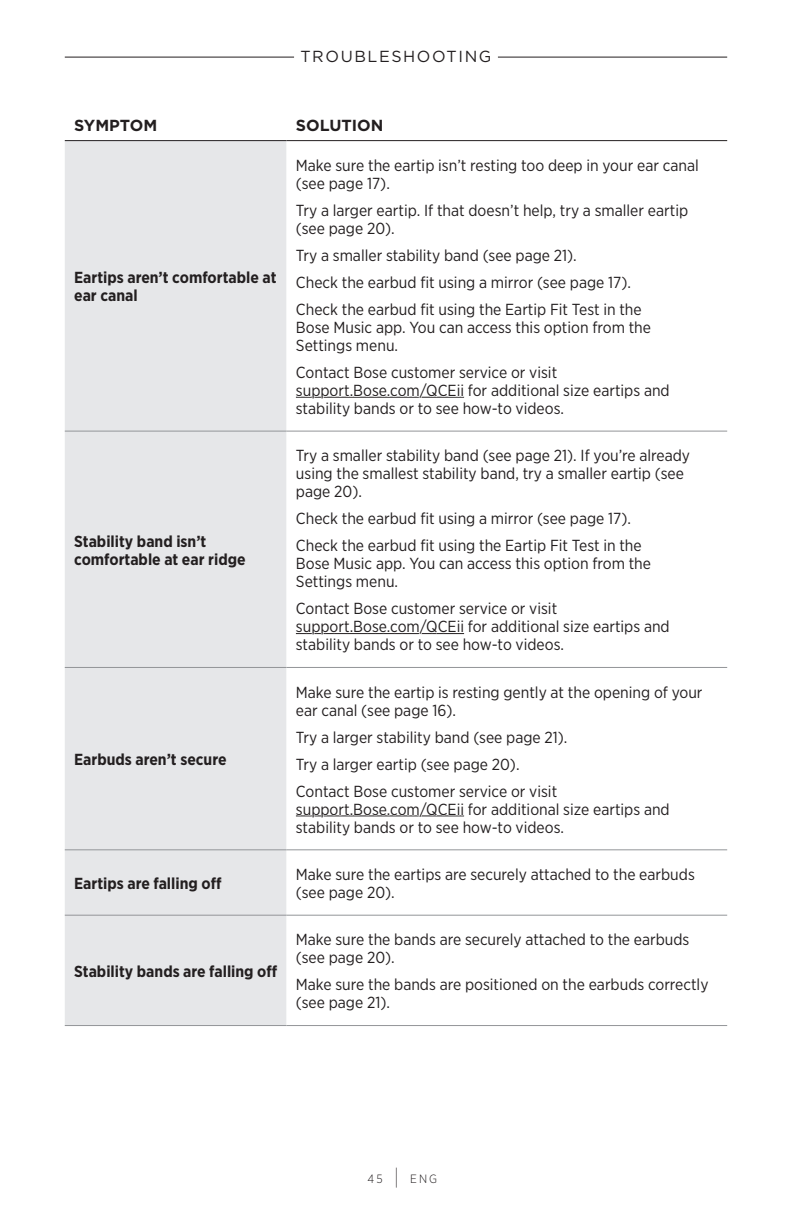
<style>
.page{position:relative;width:792px;height:1224px;background:#fff}
.page>*{position:absolute;margin:0;border:0;box-sizing:border-box;transform-origin:0 0}
.Text_Table{font:16px/18px "Gotham Narrow";color:#231f20}
.Text_Table_Bold{font:700 16px/18px "Gotham Narrow";color:#231f20}
.Section_Head_centere{font:16px "Gotham";letter-spacing:.1em;color:#231f20}
.Text_Table_Head_1{font:700 16px "Gotham";color:#231f20}
.t1{font:300 12px "Gotham Narrow";color:#231f20}
.s1{color:#fff}
.s2{font-size:22px}
</style>
<div class="page">
<hr style="left:65px;top:57px;width:662px;height:1px;background:#231f20">
<div style="left:294px;top:40px;width:204px;height:30px;background:#fff"></div>
<div style="left:65px;top:141px;width:222px;height:884px;background:#e6e7e9"></div>
<svg style="left:287px;top:141px;width:440px;height:774px"></svg>
<hr style="left:65px;top:140px;width:222px;height:1px;background:#231f20">
<hr style="left:287px;top:140px;width:440px;height:1px;background:#231f20">
<hr style="left:65px;top:431px;width:222px;height:1px;background:#939598">
<hr style="left:287px;top:431px;width:440px;height:1px;background:#939598">
<hr style="left:65px;top:667px;width:222px;height:1px;background:#939598">
<hr style="left:287px;top:667px;width:440px;height:1px;background:#939598">
<hr style="left:65px;top:849px;width:222px;height:1px;background:#939598">
<hr style="left:287px;top:849px;width:440px;height:1px;background:#939598">
<hr style="left:65px;top:915px;width:222px;height:1px;background:#939598">
<hr style="left:287px;top:915px;width:440px;height:1px;background:#939598">
<hr style="left:65px;top:1025px;width:222px;height:1px;background:#939598">
<hr style="left:287px;top:1025px;width:440px;height:1px;background:#939598">
<hr style="left:296px;top:397px;width:168px;height:1px;background:#231f20">
<hr style="left:296px;top:633px;width:168px;height:1px;background:#231f20">
<hr style="left:296px;top:816px;width:168px;height:1px;background:#231f20">
<p class="Section_Head_centere" style="left:300px;top:46px;width:193px">TROUBLESHOOTING</p>
<p class="Text_Table_Head_1" style="left:74px;top:115px;width:85px">SYMPTOM</p>
<p class="Text_Table_Head_1" style="left:296px;top:115px;width:89px">SOLUTION</p>
<p class="Text_Table_Bold" style="left:74px;top:269px;width:204px">Eartips aren’t comfortable at ear canal</p>
<p class="Text_Table_Bold" style="left:74px;top:532px;width:173px">Stability band isn’t comfortable at ear ridge</p>
<p class="Text_Table_Bold" style="left:74px;top:750px;width:154px">Earbuds aren’t secure</p>
<p class="Text_Table" style="left:296px;top:156px;width:404px">Make sure the eartip isn’t resting too deep in your ear canal (see page 17).</p>
<p class="Text_Table" style="left:296px;top:201px;width:394px">Try a larger eartip. If that doesn’t help, try a smaller eartip (see page 20).</p>
<p class="Text_Table" style="left:296px;top:246px;width:282px">Try a smaller stability band (see page 21).</p>
<p class="Text_Table" style="left:296px;top:273px;width:337px">Check the earbud fit using a mirror (see page 17).</p>
<p class="Text_Table" style="left:296px;top:300px;width:357px">Check the earbud fit using the Eartip Fit Test in the<br>Bose Music app. You can access this option from the<br>Settings menu.</p>
<p class="Text_Table" style="left:296px;top:363px;width:375px">Contact Bose customer service or visit <span class="s1">support.Bose.com/QCEii</span> for additional size eartips and stability bands or to see how-to videos.</p>
<p class="Text_Table" style="left:296px;top:446px;width:396px">Try a smaller stability band (see page 21). If you’re already using the smallest stability band, try a smaller eartip (see page 20).</p>
<p class="Text_Table" style="left:296px;top:509px;width:337px">Check the earbud fit using a mirror (see page 17).</p>
<p class="Text_Table" style="left:296px;top:536px;width:357px">Check the earbud fit using the Eartip Fit Test in the<br>Bose Music app. You can access this option from the<br>Settings menu.</p>
<p class="Text_Table" style="left:296px;top:599px;width:375px">Contact Bose customer service or visit <span class="s1">support.Bose.com/QCEii</span> for additional size eartips and stability bands or to see how-to videos.</p>
<p class="Text_Table" style="left:296px;top:683px;width:408px">Make sure the eartip is resting gently at the opening of your ear canal (see page 16).</p>
<p class="Text_Table" style="left:296px;top:728px;width:273px">Try a larger stability band (see page 21).</p>
<p class="Text_Table" style="left:296px;top:755px;width:225px">Try a larger eartip (see page 20).</p>
<p class="Text_Table" style="left:296px;top:782px;width:375px">Contact Bose customer service or visit <span class="s1">support.Bose.com/QCEii</span> for additional size eartips and stability bands or to see how-to videos.</p>
<p class="Text_Table_Bold" style="left:74px;top:874px;width:149px">Eartips are falling off</p>
<p class="Text_Table" style="left:296px;top:865px;width:400px">Make sure the eartips are securely attached to the earbuds (see page 20).</p>
<p class="Text_Table_Bold" style="left:74px;top:962px;width:205px">Stability bands are falling off</p>
<p class="Text_Table" style="left:296px;top:930px;width:395px">Make sure the bands are securely attached to the earbuds (see page 20).</p>
<p class="Text_Table" style="left:296px;top:975px;width:414px">Make sure the bands are positioned on the earbuds correctly (see page 21).</p>
<p class="t1" style="left:367px;top:1171px;width:71px">45 <span class="s2">|</span> ENG</p>
</div>
